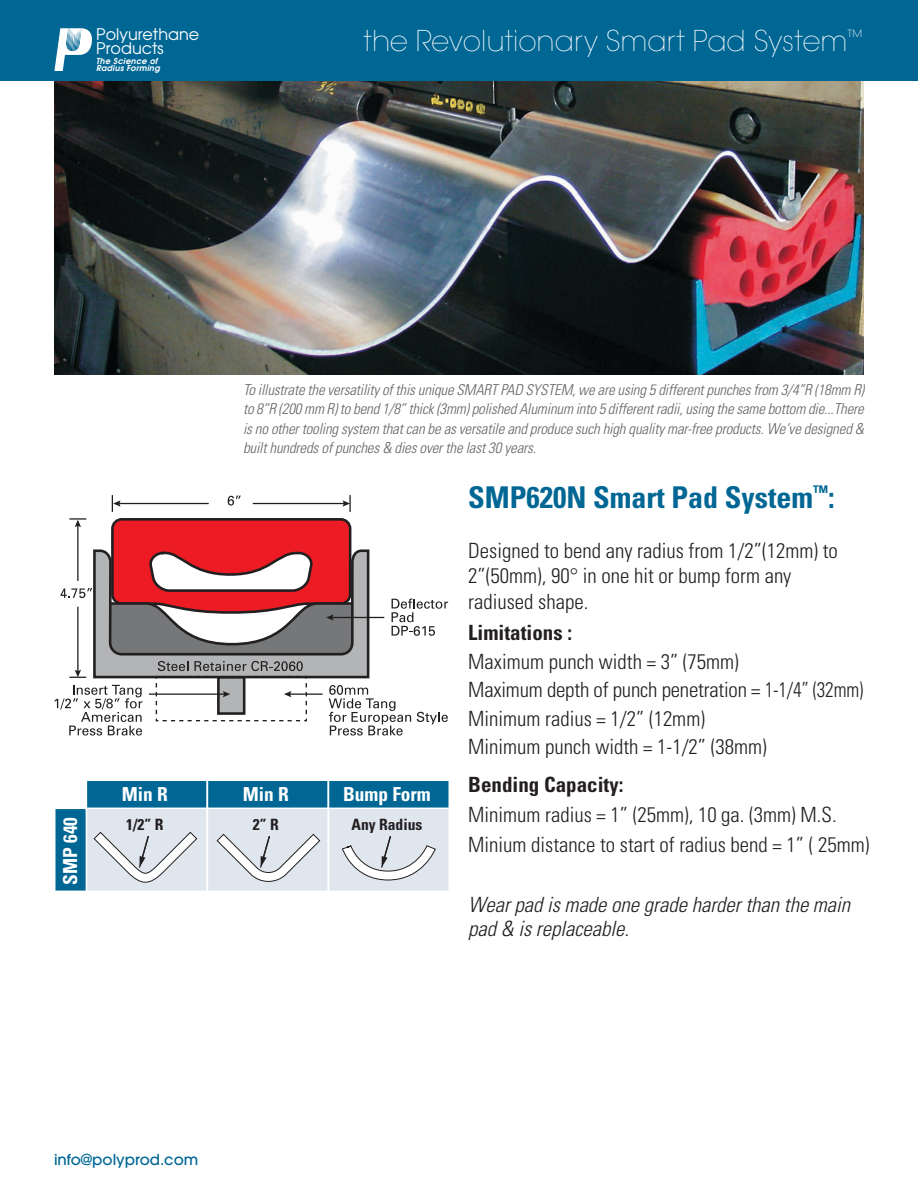
<style>
.page{position:relative;width:918px;height:1188px;background:#fff}
.page>*{position:absolute;margin:0;border:0;box-sizing:border-box;transform-origin:0 0}
.t1{font:700 condensed 30px "Univers";color:#006795}
.t2{font:200 28.5px "Avant Garde";color:#fff}
.t3{font:300 condensed 21px/28.5px "Univers";color:#231f20}
.t4{font:italic 300 condensed 21px/24px "Univers";color:#231f20}
.t5{font:700 condensed 21px "Univers";color:#231f20}
.t6{font:700 condensed 19.35px "Univers";color:#fff}
.t7{font:16.05px/13.8px "Avant Garde";color:#fff}
.t8{font:700 condensed 15.6px "Univers";color:#231f20}
.t9{font:italic 300 condensed 15px/19.5px "Univers";letter-spacing:-.01em;color:#636466;text-align:justify}
.t10{font:500 15px "Avant Garde";color:#006795}
.t11{font:italic 600 8.25px/7.8px "Avant Garde";letter-spacing:.03em;color:#fff}
</style>
<div class="page">
<div style="left:0;top:0;width:918px;height:81px;background:#006795"></div>
<svg style="left:54px;top:28px;width:38px;height:43px"></svg>
<img style="left:54px;top:81px;width:810px;height:294px">
<svg style="left:55px;top:495px;width:393px;height:241px"></svg>
<svg style="left:55px;top:782px;width:394px;height:109px;background:#a1c1d2"></svg>
<p class="t7" style="left:96px;top:27px;width:104px">Polyurethane<br>Products</p>
<p class="t11" style="left:96px;top:56px;width:65px">The Science of<br>Radius Forming</p>
<h2 class="t2" style="left:364px;top:24px;width:502px">the Revolutionary Smart Pad System<sup>™</sup></h2>
<p class="t6" style="left:58px;top:885px;width:69px;rotate:-90deg">SMP 640</p>
<p class="t6" style="left:122px;top:782px;width:48px">Min R</p>
<p class="t8" style="left:126px;top:815px;width:39px">1/2” R</p>
<p class="t9" style="left:243px;top:380px;width:623px">To illustrate the versatility of this unique SMART PAD SYSTEM, we are using 5 different punches from 3/4”R (18mm R) to 8”R (200 mm R) to bend 1/8” thick (3mm) polished Aluminum into 5 different radii, using the same bottom die...There is no other tooling system that can be as versatile and produce such high quality mar-free products. We’ve designed &amp; built hundreds of punches &amp; dies over the last 30 years.</p>
<h1 class="t1" style="left:468px;top:479px;width:368px">SMP620N Smart Pad System<sup>™</sup>:</h1>
<h3 class="t3" style="left:468px;top:538px;width:371px;line-height:25.2px">Designed to bend any radius from 1/2”(12mm) to<br>2”(50mm), 90° in one hit or bump form any radiused shape.</h3>
<h3 class="t5" style="left:468px;top:620px;width:105px">Limitations :</h3>
<h3 class="t3" style="left:468px;top:647px;width:397px">Maximum punch width = 3” (75mm)<br>Maximum depth of punch penetration = 1-1/4” (32mm)<br>Minimum radius = 1/2” (12mm)<br>Minimum punch width = 1-1/2” (38mm)</h3>
<h3 class="t5" style="left:468px;top:771px;width:157px">Bending Capacity:</h3>
<h3 class="t3" style="left:468px;top:799px;width:403px;line-height:30px">Minimum radius = 1” (25mm), 10 ga. (3mm) M.S.<br>Minium distance to start of radius bend = 1” ( 25mm)</h3>
<p class="t6" style="left:243px;top:782px;width:48px">Min R</p>
<p class="t8" style="left:253px;top:815px;width:27px">2” R</p>
<p class="t6" style="left:343px;top:782px;width:89px">Bump Form</p>
<p class="t8" style="left:351px;top:815px;width:72px">Any Radius</p>
<h3 class="t4" style="left:468px;top:892px;width:384px">Wear pad is made one grade harder than the main pad &amp; is replaceable.</h3>
<p class="t10" style="left:54px;top:1151px;width:146px">info@polyprod.com</p>
</div>
